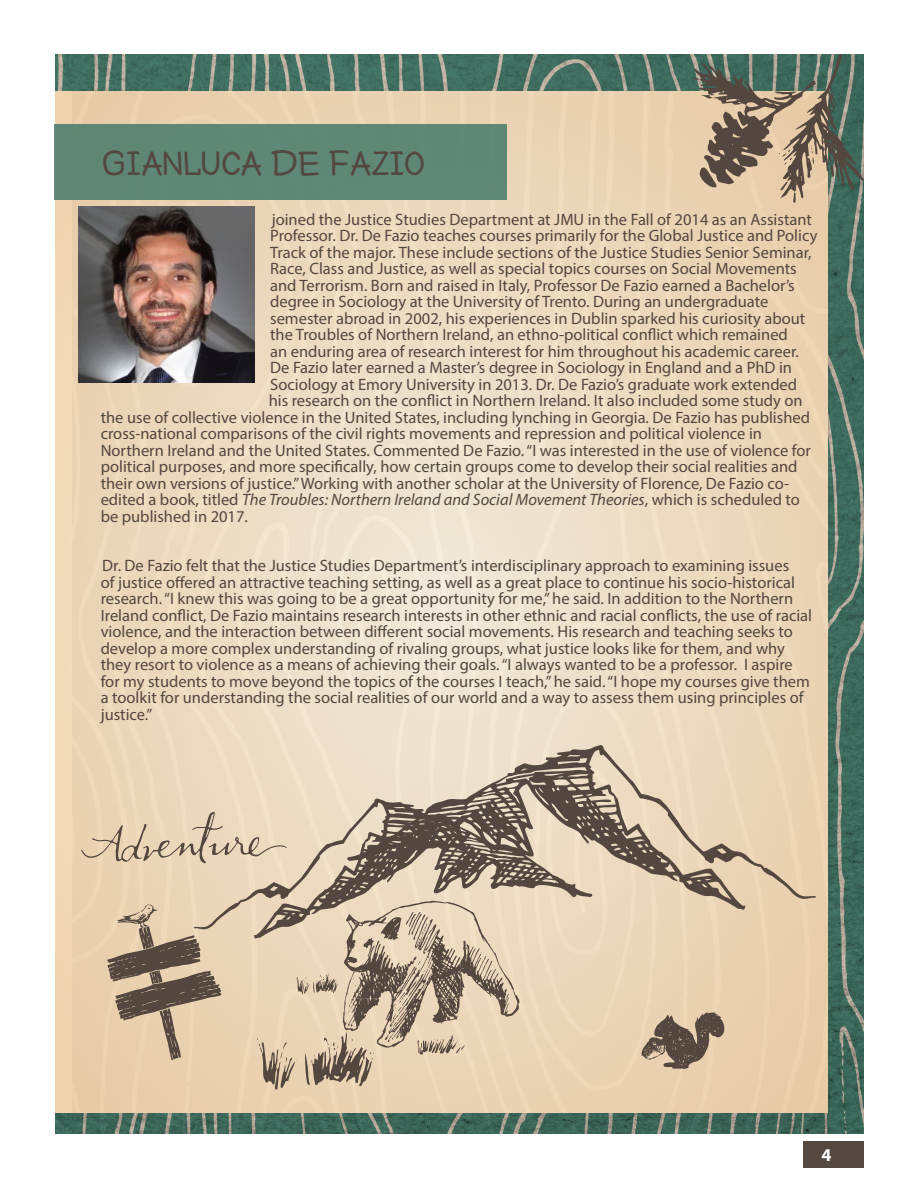
<style>
.page{position:relative;width:918px;height:1188px;background:#fff}
.page>*{position:absolute;margin:0;border:0;box-sizing:border-box;transform-origin:0 0}
.Body_reverse{font:expanded 36px "Nexa Rust Handmade";color:#544740}
.t1{font:700 18px "Myriad Pro";color:#fff}
.Body_reverse-2{font:16.5px/16.5px "Myriad Pro";color:#544740}
.Body_reverse-3{font:italic 16.5px "Myriad Pro";color:#544740}
.s1{font-style:normal}
</style>
<div class="page">
<img style="left:56px;top:54px;width:808px;height:1080px">
<img style="left:72px;top:90px;width:757px;height:1044px">
<div style="left:804px;top:1141px;width:60px;height:27px;background:#544840"></div>
<svg style="left:347px;top:745px;width:469px;height:165px;background:#d4c2aa"></svg>
<svg style="left:194px;top:799px;width:398px;height:140px;background:#b9aa97"></svg>
<svg style="left:257px;top:901px;width:263px;height:189px;background:#cdbaa2"></svg>
<img style="left:79px;top:207px;width:175px;height:175px">
<svg style="left:81px;top:812px;width:206px;height:51px;background:#dcc9ae"></svg>
<svg style="left:107px;top:905px;width:115px;height:155px;background:#b9a58d"></svg>
<svg style="left:641px;top:1012px;width:83px;height:57px;background:#9d8a77"></svg>
<svg style="left:692px;top:54px;width:172px;height:149px;background:#898774"></svg>
<div style="left:55px;top:124px;width:452px;height:75px;background:#5f8776"></div>
<p class="Body_reverse" style="left:102px;top:144px;width:324px">GIANLUCA DE FAZIO</p>
<p class="Body_reverse-2" style="left:272px;top:211px;width:542px">joined the Justice Studies Department at JMU in the Fall of 2014 as an Assistant</p>
<p class="Body_reverse-2" style="left:270px;top:227px;width:549px">Professor. Dr. De Fazio teaches courses primarily for the Global Justice and Policy</p>
<p class="Body_reverse-2" style="left:270px;top:244px;width:543px">Track of the major. These include sections of the Justice Studies Senior Seminar,</p>
<p class="Body_reverse-2" style="left:270px;top:260px;width:528px">Race, Class and Justice, as well as special topics courses on Social Movements</p>
<p class="Body_reverse-2" style="left:270px;top:277px;width:526px">and Terrorism. Born and raised in Italy, Professor De Fazio earned a Bachelor’s</p>
<p class="Body_reverse-2" style="left:270px;top:293px;width:500px">degree in Sociology at the University of Trento. During an undergraduate</p>
<p class="Body_reverse-2" style="left:270px;top:310px;width:537px">semester abroad in 2002, his experiences in Dublin sparked his curiosity about</p>
<p class="Body_reverse-2" style="left:270px;top:326px;width:519px">the Troubles of Northern Ireland, an ethno-political conflict which remained</p>
<p class="Body_reverse-2" style="left:270px;top:343px;width:530px">an enduring area of research interest for him throughout his academic career.</p>
<p class="Body_reverse-2" style="left:270px;top:359px;width:523px">De Fazio later earned a Master’s degree in Sociology in England and a PhD in</p>
<p class="Body_reverse-2" style="left:270px;top:376px;width:529px">Sociology at Emory University in 2013. Dr. De Fazio’s graduate work extended</p>
<p class="Body_reverse-2" style="left:269px;top:392px;width:536px">his research on the conflict in Northern Ireland. It also included some study on</p>
<p class="Body_reverse-2" style="left:101px;top:409px;width:711px">the use of collective violence in the United States, including lynching in Georgia. De Fazio has published</p>
<p class="Body_reverse-2" style="left:101px;top:425px;width:663px">cross-national comparisons of the civil rights movements and repression and political violence in</p>
<p class="Body_reverse-2" style="left:101px;top:442px;width:712px">Northern Ireland and the United States. Commented De Fazio. “I was interested in the use of violence for</p>
<p class="Body_reverse-2" style="left:101px;top:458px;width:698px">political purposes, and more specifically, how certain groups come to develop their social realities and</p>
<p class="Body_reverse-2" style="left:101px;top:475px;width:690px">their own versions of justice.” Working with another scholar at the University of Florence, De Fazio co-</p>
<p class="Body_reverse-3" style="left:101px;top:489px;width:701px"><span class="s1">edited a book, titled</span> The Troubles: Northern Ireland and Social Movement Theories<span class="s1">, which is scheduled to</span></p>
<p class="Body_reverse-2" style="left:101px;top:508px;width:149px">be published in 2017.</p>
<p class="Body_reverse-2" style="left:101px;top:557px;width:713px">Dr. De Fazio felt that the Justice Studies Department’s interdisciplinary approach to examining issues<br>of justice offered an attractive teaching setting, as well as a great place to continue his socio-historical research. “I knew this was going to be a great opportunity for me,” he said. In addition to the Northern Ireland conflict, De Fazio maintains research interests in other ethnic and racial conflicts, the use of racial violence, and the interaction between different social movements. His research and teaching seeks to develop a more complex understanding of rivaling groups, what justice looks like for them, and why they resort to violence as a means of achieving their goals. “I always wanted to be a professor. I aspire for my students to move beyond the topics of the courses I teach,” he said. “I hope my courses give them a toolkit for understanding the social realities of our world and a way to assess them using principles of justice.”</p>
<p class="t1" style="left:822px;top:1143px;width:11px">4</p>
</div>
